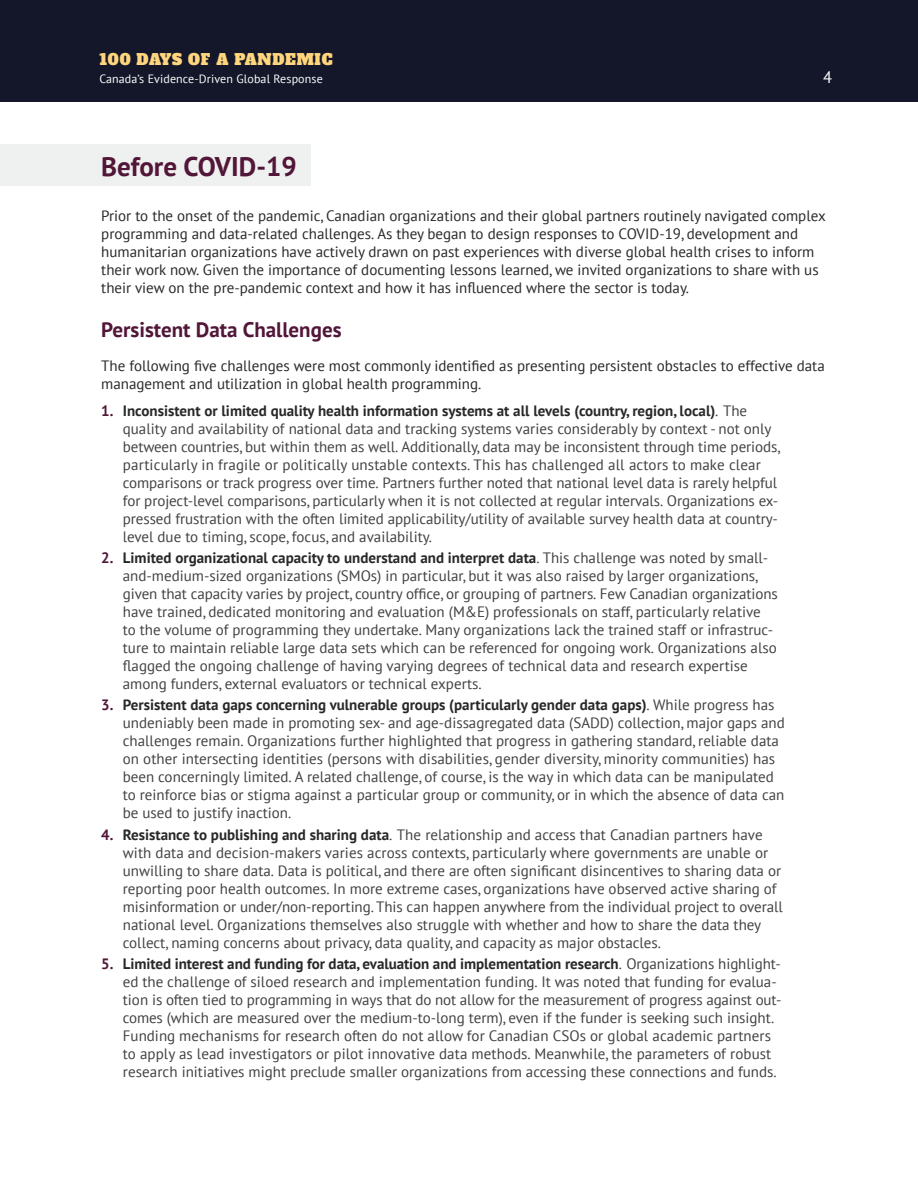
<style>
.page{position:relative;width:918px;height:1188px;background:#fff}
.page>*{position:absolute;margin:0;border:0;box-sizing:border-box;transform-origin:0 0}
.H1__Section_Header{font:700 27px "PT Sans";color:#511638}
.t1{font:700 21px "PT Sans";color:#511638}
.t2{font:16.5px "PT Sans";color:#fff}
.t3{font:15px/18px "PT Sans";color:#414042}
.Body_Paragraph{font:15px/18px "PT Sans";color:#292829}
.t4{font:15px "Alfa Slab One";letter-spacing:.05em;color:#ffd67d}
.t5{font:12px "PT Sans";letter-spacing:.01em;color:#fff}
.s1{font-weight:700;color:#511638}
.s2{font-weight:700;color:#292829}
</style>
<div class="page">
<div style="left:0;top:0;width:918px;height:101px;background:#131729"></div>
<div style="left:0;top:144px;width:310px;height:41px;background:#eff0f0"></div>
<p class="t4" style="left:99px;top:47px;width:235px">100 DAYS OF A PANDEMIC</p>
<p class="t5" style="left:99px;top:71px;width:225px">Canada’s Evidence-Driven Global Response</p>
<p class="t2" style="left:823px;top:67px;width:10px">4</p>
<p class="H1__Section_Header" style="left:101px;top:148px;width:197px">Before COVID-19</p>
<p class="Body_Paragraph" style="left:101px;top:206px;width:726px">Prior to the onset of the pandemic, Canadian organizations and their global partners routinely navigated complex programming and data-related challenges. As they began to design responses to COVID-19, development and humanitarian organizations have actively drawn on past experiences with diverse global health crises to inform their work now. Given the importance of documenting lessons learned, we invited organizations to share with us their view on the pre-pandemic context and how it has influenced where the sector is today.</p>
<h2 class="t1" style="left:101px;top:316px;width:242px">Persistent Data Challenges</h2>
<p class="Body_Paragraph" style="left:101px;top:357px;width:725px">The following five challenges were most commonly identified as presenting persistent obstacles to effective data management and utilization in global health programming.</p>
<p class="t3" style="left:123px;top:401px;width:659px;text-indent:-22px"><span class="s1">1.</span> <span class="s2">Inconsistent or limited quality health information systems at all levels (country, region, local)</span>. The quality and availability of national data and tracking systems varies considerably by context - not only between countries, but within them as well. Additionally, data may be inconsistent through time periods, particularly in fragile or politically unstable contexts. This has challenged all actors to make clear comparisons or track progress over time. Partners further noted that national level data is rarely helpful for project-level comparisons, particularly when it is not collected at regular intervals. Organizations ex&shy;pressed frustration with the often limited applicability/utility of available survey health data at country&shy;level due to timing, scope, focus, and availability.</p>
<p class="t3" style="left:123px;top:549px;width:656px;text-indent:-22px"><span class="s1">2.</span> <span class="s2">Limited organizational capacity to understand and interpret data</span>. This challenge was noted by small&shy;and-medium-sized organizations (SMOs) in particular, but it was also raised by larger organizations, given that capacity varies by project, country office, or grouping of partners. Few Canadian organizations have trained, dedicated monitoring and evaluation (M&amp;E) professionals on staff, particularly relative<br>to the volume of programming they undertake. Many organizations lack the trained staff or infrastruc&shy;ture to maintain reliable large data sets which can be referenced for ongoing work. Organizations also flagged the ongoing challenge of having varying degrees of technical data and research expertise among funders, external evaluators or technical experts.</p>
<p class="t3" style="left:123px;top:696px;width:664px;text-indent:-22px"><span class="s1">3.</span> <span class="s2">Persistent data gaps concerning vulnerable groups (particularly gender data gaps)</span>. While progress has undeniably been made in promoting sex- and age-dissagregated data (SADD) collection, major gaps and challenges remain. Organizations further highlighted that progress in gathering standard, reliable data on other intersecting identities (persons with disabilities, gender diversity, minority communities) has been concerningly limited. A related challenge, of course, is the way in which data can be manipulated to reinforce bias or stigma against a particular group or community, or in which the absence of data can be used to justify inaction.</p>
<p class="t3" style="left:123px;top:825px;width:661px;text-indent:-22px"><span class="s1">4.</span> <span class="s2">Resistance to publishing and sharing data</span>. The relationship and access that Canadian partners have with data and decision-makers varies across contexts, particularly where governments are unable or unwilling to share data. Data is political, and there are often significant disincentives to sharing data or reporting poor health outcomes. In more extreme cases, organizations have observed active sharing of misinformation or under/non-reporting. This can happen anywhere from the individual project to overall national level. Organizations themselves also struggle with whether and how to share the data they collect, naming concerns about privacy, data quality, and capacity as major obstacles.</p>
<p class="t3" style="left:123px;top:954px;width:660px;text-indent:-22px"><span class="s1">5.</span> <span class="s2">Limited interest and funding for data, evaluation and implementation research</span>. Organizations highlight&shy;ed the challenge of siloed research and implementation funding. It was noted that funding for evalua&shy;tion is often tied to programming in ways that do not allow for the measurement of progress against out&shy;comes (which are measured over the medium-to-long term), even if the funder is seeking such insight.<br>Funding mechanisms for research often do not allow for Canadian CSOs or global academic partners to apply as lead investigators or pilot innovative data methods. Meanwhile, the parameters of robust research initiatives might preclude smaller organizations from accessing these connections and funds.</p>
</div>
